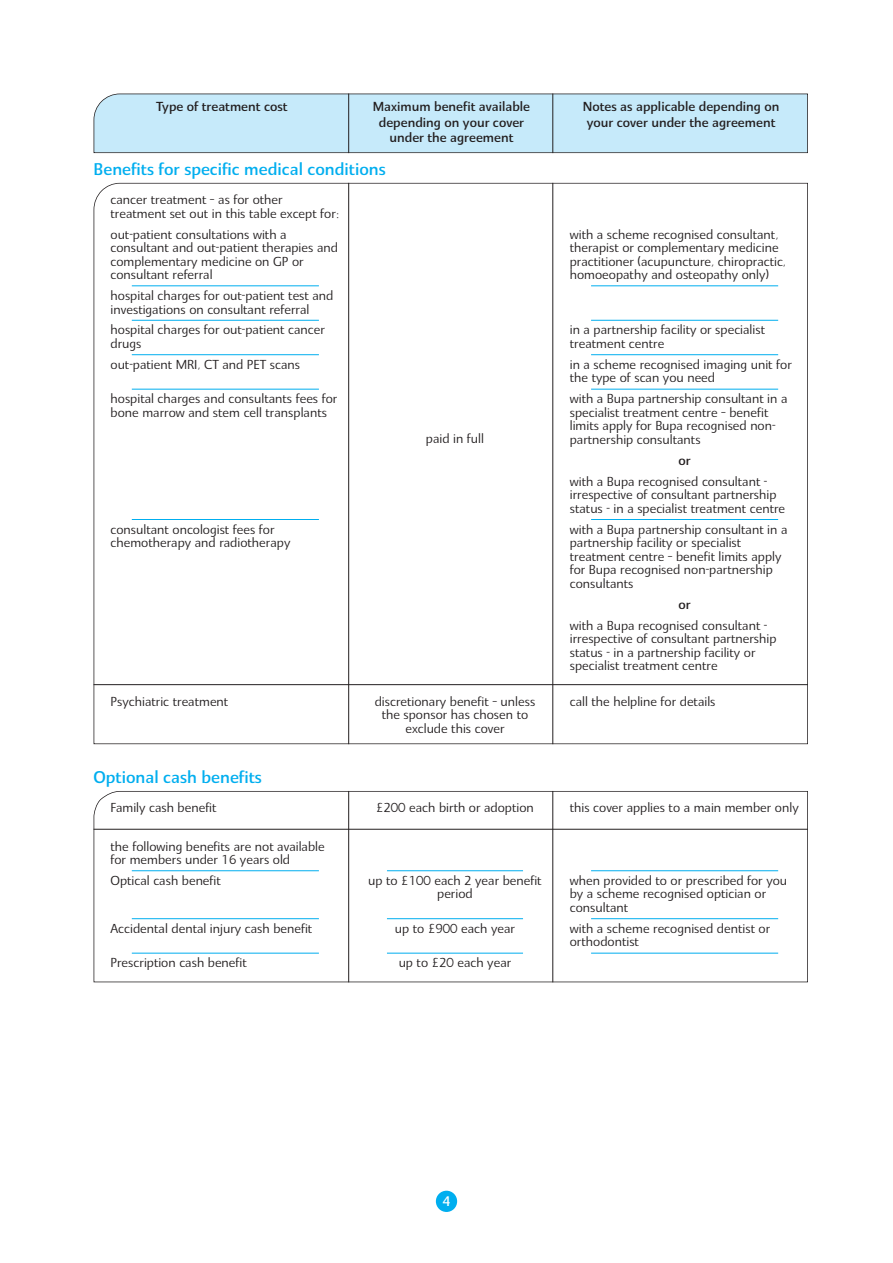
<style>
.page{position:relative;width:893px;height:1263px;background:#fff}
.page>*{position:absolute;margin:0;border:0;box-sizing:border-box;transform-origin:0 0}
.t1{font:500 16.5px "BUPA Quanta";color:#00aeef}
.t2{font:500 13.5px "BUPA Quanta";color:#fff}
.t3{font:12.75px/13.5px "BUPA Quanta Text";color:#231f20}
.t4{font:500 12.75px "BUPA Quanta";color:#231f20}
</style>
<div class="page">
<div style="left:436px;top:1191px;width:21px;height:21px;background:#00aeef;border-radius:50%"></div>
<svg style="left:94px;top:791px;width:714px;height:191px"></svg>
<svg style="left:94px;top:183px;width:714px;height:561px"></svg>
<hr style="left:132px;top:285px;width:187px;height:1px;background:#00aeef">
<hr style="left:132px;top:320px;width:187px;height:1px;background:#00aeef">
<hr style="left:132px;top:354px;width:187px;height:1px;background:#00aeef">
<hr style="left:132px;top:389px;width:187px;height:1px;background:#00aeef">
<hr style="left:132px;top:519px;width:187px;height:1px;background:#00aeef">
<hr style="left:591px;top:285px;width:187px;height:1px;background:#00aeef">
<hr style="left:591px;top:320px;width:187px;height:1px;background:#00aeef">
<hr style="left:591px;top:354px;width:187px;height:1px;background:#00aeef">
<hr style="left:591px;top:389px;width:187px;height:1px;background:#00aeef">
<hr style="left:591px;top:519px;width:187px;height:1px;background:#00aeef">
<hr style="left:348px;top:183px;width:1px;height:561px;background:#231f20">
<hr style="left:552px;top:183px;width:1px;height:561px;background:#231f20">
<hr style="left:132px;top:870px;width:187px;height:1px;background:#00aeef">
<hr style="left:132px;top:918px;width:187px;height:1px;background:#00aeef">
<hr style="left:132px;top:953px;width:187px;height:1px;background:#00aeef">
<hr style="left:387px;top:870px;width:136px;height:1px;background:#00aeef">
<hr style="left:387px;top:918px;width:136px;height:1px;background:#00aeef">
<hr style="left:387px;top:953px;width:136px;height:1px;background:#00aeef">
<hr style="left:591px;top:870px;width:187px;height:1px;background:#00aeef">
<hr style="left:591px;top:918px;width:187px;height:1px;background:#00aeef">
<hr style="left:591px;top:953px;width:187px;height:1px;background:#00aeef">
<hr style="left:348px;top:791px;width:1px;height:191px;background:#231f20">
<hr style="left:552px;top:791px;width:1px;height:191px;background:#231f20">
<div style="left:94px;top:94px;width:714px;height:59px;background:#c6eafa"></div>
<hr style="left:348px;top:94px;width:1px;height:59px;background:#231f20">
<hr style="left:552px;top:94px;width:1px;height:59px;background:#231f20">
<hr style="left:94px;top:829px;width:714px;height:1px;background:#231f20">
<hr style="left:94px;top:684px;width:714px;height:1px;background:#231f20">
<p class="t4" style="left:156px;top:101px;width:133px">Type of treatment cost</p>
<p class="t4" style="left:373px;top:101px;width:159px">Maximum benefit available</p>
<p class="t4" style="left:583px;top:101px;width:198px">Notes as applicable depending on</p>
<p class="t4" style="left:379px;top:117px;width:147px">depending on your cover</p>
<p class="t4" style="left:587px;top:117px;width:190px">your cover under the agreement</p>
<p class="t4" style="left:389px;top:132px;width:125px">under the agreement</p>
<p class="t1" style="left:94px;top:162px;width:294px">Benefits for specific medical conditions</p>
<p class="t3" style="left:111px;top:194px;width:230px">cancer treatment – as for other treatment set out in this table except for:</p>
<p class="t3" style="left:111px;top:228px;width:229px">out-patient consultations with a consultant and out-patient therapies and complementary medicine on GP or consultant referral</p>
<p class="t3" style="left:111px;top:290px;width:224px">hospital charges for out-patient test and investigations on consultant referral</p>
<p class="t3" style="left:111px;top:324px;width:216px">hospital charges for out-patient cancer drugs</p>
<p class="t3" style="left:111px;top:359px;width:191px">out-patient MRI, CT and PET scans</p>
<p class="t3" style="left:111px;top:393px;width:228px">hospital charges and consultants fees for bone marrow and stem cell transplants</p>
<p class="t3" style="left:111px;top:523px;width:181px">consultant oncologist fees for chemotherapy and radiotherapy</p>
<p class="t3" style="left:426px;top:433px;width:60px">paid in full</p>
<p class="t3" style="left:111px;top:696px;width:119px">Psychiatric treatment</p>
<p class="t1" style="left:94px;top:770px;width:170px">Optional cash benefits</p>
<p class="t3" style="left:111px;top:802px;width:108px">Family cash benefit</p>
<p class="t3" style="left:111px;top:840px;width:216px">the following benefits are not available for members under 16 years old</p>
<p class="t3" style="left:111px;top:875px;width:112px">Optical cash benefit</p>
<p class="t3" style="left:111px;top:923px;width:203px">Accidental dental injury cash benefit</p>
<p class="t3" style="left:111px;top:957px;width:138px">Prescription cash benefit</p>
<p class="t3" style="left:375px;top:696px;width:162px;text-align:center">discretionary benefit – unless the sponsor has chosen to exclude this cover</p>
<p class="t3" style="left:376px;top:802px;width:159px">£200 each birth or adoption</p>
<p class="t3" style="left:368px;top:875px;width:175px;text-align:center">up to £100 each 2 year benefit period</p>
<p class="t3" style="left:395px;top:923px;width:122px">up to £900 each year</p>
<p class="t3" style="left:399px;top:957px;width:114px">up to £20 each year</p>
<p class="t3" style="left:570px;top:228px;width:218px">with a scheme recognised consultant, therapist or complementary medicine practitioner (acupuncture, chiropractic, homoeopathy and osteopathy only)</p>
<p class="t3" style="left:570px;top:324px;width:197px">in a partnership facility or specialist treatment centre</p>
<p class="t3" style="left:570px;top:359px;width:224px">in a scheme recognised imaging unit for the type of scan you need</p>
<p class="t3" style="left:570px;top:393px;width:219px">with a Bupa partnership consultant in a specialist treatment centre – benefit limits apply for Bupa recognised non&shy;partnership consultants</p>
<p class="t4" style="left:678px;top:455px;width:14px">or</p>
<p class="t3" style="left:570px;top:475px;width:217px">with a Bupa recognised consultant - irrespective of consultant partnership status - in a specialist treatment centre</p>
<p class="t3" style="left:570px;top:523px;width:219px">with a Bupa partnership consultant in a partnership facility or specialist treatment centre – benefit limits apply for Bupa recognised non-partnership consultants</p>
<p class="t4" style="left:678px;top:599px;width:14px">or</p>
<p class="t3" style="left:570px;top:619px;width:208px">with a Bupa recognised consultant - irrespective of consultant partnership status - in a partnership facility or specialist treatment centre</p>
<p class="t3" style="left:570px;top:696px;width:147px">call the helpline for details</p>
<p class="t3" style="left:570px;top:802px;width:230px">this cover applies to a main member only</p>
<p class="t3" style="left:570px;top:875px;width:219px">when provided to or prescribed for you by a scheme recognised optician or consultant</p>
<p class="t3" style="left:570px;top:923px;width:202px">with a scheme recognised dentist or orthodontist</p>
<p class="t2" style="left:442px;top:1195px;width:10px">4</p>
</div>
